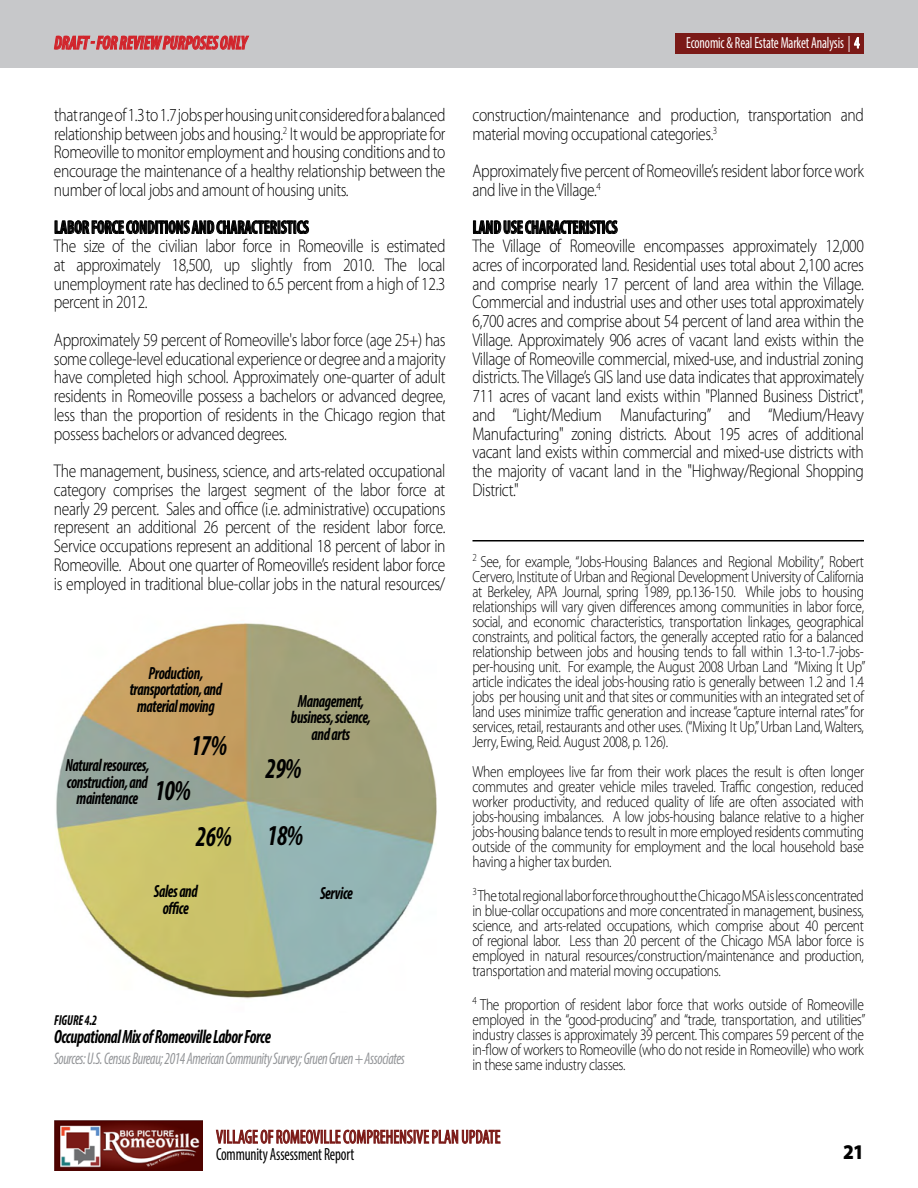
<style>
.page{position:relative;width:918px;height:1188px;background:#fff}
.page>*{position:absolute;margin:0;border:0;box-sizing:border-box;transform-origin:0 0}
.t1{font:italic 700 condensed 28.95px "Myriad Pro";letter-spacing:-.025em;color:#000;scale:.84 1}
.t2{font:900 21px "Myriad Pro";color:#000;scale:.9 1}
.t3{font:condensed 19.2px "Myriad Pro";letter-spacing:.01em;color:#7b1a17;scale:.84 1}
.t4{font:italic 700 condensed 19.2px "Myriad Pro";letter-spacing:-.025em;color:#000;scale:.84 1}
.t5{font:italic 700 condensed 19.2px "Myriad Pro";letter-spacing:-.005em;color:#d2232a;scale:.84 1}
.t6{font:300 18.45px/18.8px "Myriad Pro";letter-spacing:-.025em;color:#000;text-align:justify;scale:.84 1}
.t7{font:700 condensed 18.45px "Myriad Pro";letter-spacing:-.005em;color:#000;scale:.84 1}
.t8{font:italic 700 condensed 17.7px/16.5px "Myriad Pro";letter-spacing:-.025em;color:#000;text-align:center;scale:.84 1}
.t9{font:condensed 17.7px "Myriad Pro";letter-spacing:-.01em;color:#000;scale:.84 1}
.t10{font:italic condensed 16.8px "Myriad Pro";letter-spacing:-.025em;color:#939598;scale:.84 1}
.t11{font:300 16.05px/15px "Myriad Pro";letter-spacing:-.025em;color:#000;text-align:justify;scale:.84 1}
.t12{font:condensed 16.05px "Myriad Pro";letter-spacing:-.01em;color:#fff;scale:.84 1}
.t13{font:italic 700 condensed 14.4px "Myriad Pro";letter-spacing:-.005em;color:#000;scale:.84 1}
</style>
<div class="page">
<div style="left:0;top:0;width:918px;height:68px;background:#c7c8ca"></div>
<svg style="left:55px;top:220px;width:254px;height:14px"></svg>
<svg style="left:473px;top:220px;width:145px;height:14px"></svg>
<hr style="left:472px;top:540px;width:392px;height:2px;background:#000">
<img style="left:56px;top:623px;width:381px;height:376px">
<svg style="left:216px;top:1129px;width:285px;height:15px"></svg>
<svg style="left:54px;top:35px;width:196px;height:15px"></svg>
<img style="left:54px;top:1121px;width:148px;height:49px">
<div style="left:675px;top:33px;width:189px;height:21px;background:#7b1a17"></div>
<svg style="left:854px;top:37px;width:6px;height:12px"></svg>
<p class="t5" style="left:54px;top:31px;width:231px">DRAFT - FOR REVIEW PURPOSES ONLY</p>
<p class="t12" style="left:686px;top:33px;width:208px">Economic &amp; Real Estate Market Analysis | 4</p>
<p class="t6" style="left:54px;top:105px;width:468px">that range of 1.3 to 1.7 jobs per housing unit considered for a balanced relationship between jobs and housing.<sup>2</sup> It would be appropriate for Romeoville to monitor employment and housing conditions and to encourage the maintenance of a healthy relationship between the number of local jobs and amount of housing units.</p>
<p class="t7" style="left:54px;top:216px;width:305px">LABOR FORCE CONDITIONS AND CHARACTERISTICS</p>
<p class="t6" style="left:54px;top:236px;width:468px">The size of the civilian labor force in Romeoville is estimated at approximately 18,500, up slightly from 2010. The local unemployment rate has declined to 6.5 percent from a high of 12.3 percent in 2012.</p>
<p class="t6" style="left:54px;top:330px;width:468px">Approximately 59 percent of Romeoville's labor force (age 25+) has some college-level educational experience or degree and a majority have completed high school. Approximately one-quarter of adult residents in Romeoville possess a bachelors or advanced degree, less than the proportion of residents in the Chicago region that possess bachelors or advanced degrees.</p>
<p class="t6" style="left:54px;top:462px;width:468px">The management, business, science, and arts-related occupational category comprises the largest segment of the labor force at nearly 29 percent. Sales and office (i.e. administrative) occupations represent an additional 26 percent of the resident labor force.<br>Service occupations represent an additional 18 percent of labor in Romeoville. About one quarter of Romeoville’s resident labor force is employed in traditional blue-collar jobs in the natural resources/</p>
<p class="t8" style="left:130px;top:664px;width:111px">Production, transportation, and material moving</p>
<p class="t8" style="left:65px;top:757px;width:101px">Natural resources, construction, and maintenance</p>
<h1 class="t1" style="left:191px;top:728px;width:44px">17%</h1>
<h1 class="t1" style="left:155px;top:772px;width:44px">10%</h1>
<p class="t8" style="left:291px;top:692px;width:97px">Management, business, science, and arts</p>
<h1 class="t1" style="left:266px;top:751px;width:44px">29%</h1>
<h1 class="t1" style="left:196px;top:818px;width:129px">26% 18%</h1>
<p class="t8" style="left:154px;top:883px;width:54px">Sales and office</p>
<p class="t8" style="left:320px;top:884px;width:41px">Service</p>
<p class="t13" style="left:54px;top:1012px;width:53px">FIGURE 4.2</p>
<p class="t4" style="left:54px;top:1025px;width:260px">Occupational Mix of Romeoville Labor Force</p>
<p class="t10" style="left:54px;top:1049px;width:419px">Sources: U.S. Census Bureau; 2014 American Community Survey; Gruen Gruen + Associates</p>
<p class="t6" style="left:473px;top:105px;width:468px">construction/maintenance and production, transportation and material moving occupational categories.<sup>3</sup></p>
<p class="t6" style="left:472px;top:161px;width:468px">Approximately five percent of Romeoville’s resident labor force work and live in the Village.<sup>4</sup></p>
<p class="t7" style="left:473px;top:216px;width:174px">LAND USE CHARACTERISTICS</p>
<p class="t6" style="left:472px;top:236px;width:468px">The Village of Romeoville encompasses approximately 12,000 acres of incorporated land. Residential uses total about 2,100 acres and comprise nearly 17 percent of land area within the Village.<br>Commercial and industrial uses and other uses total approximately 6,700 acres and comprise about 54 percent of land area within the Village. Approximately 906 acres of vacant land exists within the Village of Romeoville commercial, mixed-use, and industrial zoning districts. The Village’s GIS land use data indicates that approximately 711 acres of vacant land exists within "Planned Business District", and “Light/Medium Manufacturing” and “Medium/Heavy Manufacturing" zoning districts. About 195 acres of additional vacant land exists within commercial and mixed-use districts with the majority of vacant land in the "Highway/Regional Shopping District."</p>
<p class="t11" style="left:472px;top:554px;width:469px"><sup>2</sup> See, for example, “Jobs-Housing Balances and Regional Mobility”, Robert Cervero, Institute of Urban and Regional Development University of California at Berkeley, APA Journal, spring 1989, pp.136-150. While jobs to housing relationships will vary given differences among communities in labor force, social, and economic characteristics, transportation linkages, geographical constraints, and political factors, the generally accepted ratio for a balanced relationship between jobs and housing tends to fall within 1.3-to-1.7-jobs&shy;per-housing unit. For example, the August 2008 Urban Land “Mixing It Up” article indicates the ideal jobs-housing ratio is generally between 1.2 and 1.4 jobs per housing unit and that sites or communities with an integrated set of land uses minimize traffic generation and increase “capture internal rates” for services, retail, restaurants and other uses. (“Mixing It Up,” Urban Land, Walters, Jerry, Ewing, Reid. August 2008, p. 126).</p>
<p class="t11" style="left:472px;top:764px;width:468px">When employees live far from their work places the result is often longer commutes and greater vehicle miles traveled. Traffic congestion, reduced worker productivity, and reduced quality of life are often associated with jobs-housing imbalances. A low jobs-housing balance relative to a higher jobs-housing balance tends to result in more employed residents commuting outside of the community for employment and the local household base having a higher tax burden.</p>
<p class="t11" style="left:472px;top:888px;width:468px"><sup>3</sup> The total regional labor force throughout the Chicago MSA is less concentrated in blue-collar occupations and more concentrated in management, business, science, and arts-related occupations, which comprise about 40 percent of regional labor. Less than 20 percent of the Chicago MSA labor force is employed in natural resources/construction/maintenance and production, transportation and material moving occupations.</p>
<p class="t11" style="left:472px;top:997px;width:469px"><sup>4</sup> The proportion of resident labor force that works outside of Romeoville employed in the “good-producing” and “trade, transportation, and utilities” industry classes is approximately 39 percent. This compares 59 percent of the in-flow of workers to Romeoville (who do not reside in Romeoville) who work in these same industry classes.</p>
<p class="t3" style="left:216px;top:1125px;width:340px">VILLAGE OF ROMEOVILLE COMPREHENSIVE PLAN UPDATE</p>
<p class="t9" style="left:216px;top:1144px;width:166px">Community Assessment Report</p>
<p class="t2" style="left:843px;top:1138px;width:25px">21</p>
</div>
